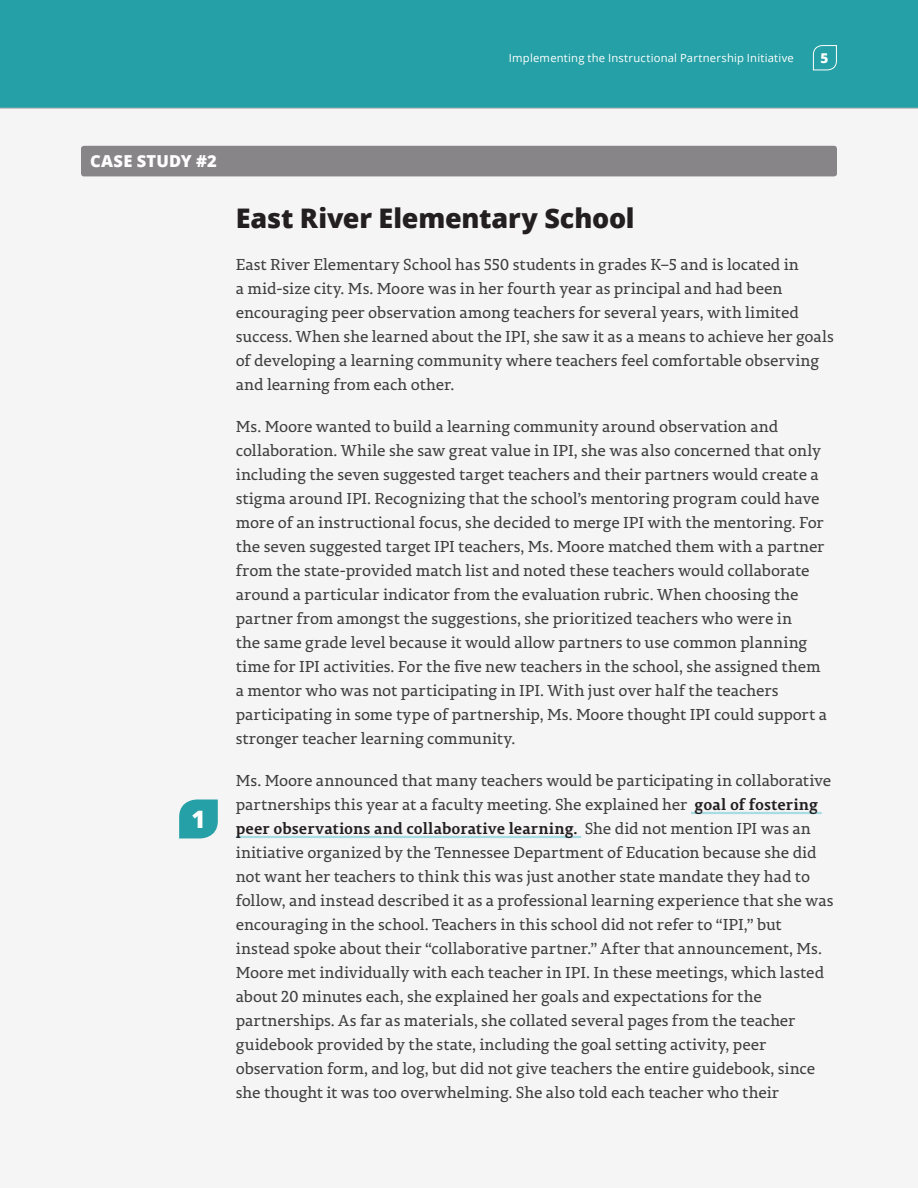
<style>
.page{position:relative;width:918px;height:1188px;background:#fff}
.page>*{position:absolute;margin:0;border:0;box-sizing:border-box;transform-origin:0 0}
.vignette_title{font:800 27px "Open Sans";letter-spacing:-.005em;color:#231f20}
.t1{font:800 24px "Open Sans";color:#fff}
.t2{font:800 16.5px "Open Sans";letter-spacing:.015em;color:#fff}
.vignette_body{font:15.75px/24px "Permian Slab Serif Typeface";letter-spacing:-.01em;color:#3e3e3f}
.t3{font:800 13.5px "Open Sans";color:#fff}
.t4{font:11.25px "Open Sans";letter-spacing:.02em;color:#fff}
.s1{font-weight:700;color:#231f20}
</style>
<div class="page">
<div style="left:0;top:0;width:918px;height:108px;background:#25a0a6"></div>
<svg style="left:813px;top:45px;width:24px;height:26px"></svg>
<hr style="left:691px;top:812px;width:131px;height:2px;background:#a7dce2">
<hr style="left:236px;top:836px;width:345px;height:2px;background:#a7dce2">
<svg style="left:179px;top:799px;width:39px;height:40px;background:#3ca9ae"></svg>
<div style="left:81px;top:146px;width:756px;height:30px;background:#8d8b8d;border-radius:3px"></div>
<p class="t4" style="left:509px;top:50px;width:286px">Implementing the Instructional Partnership Initiative</p>
<p class="t3" style="left:820px;top:48px;width:9px">5</p>
<p class="t2" style="left:90px;top:149px;width:128px">CASE STUDY #2</p>
<p class="t1" style="left:191px;top:801px;width:16px">1</p>
<h3 class="vignette_title" style="left:236px;top:198px;width:400px">East River Elementary School</h3>
<p class="vignette_body" style="left:236px;top:252px;width:600px">East River Elementary School has 550 students in grades K–5 and is located in<br>a mid-size city. Ms. Moore was in her fourth year as principal and had been encouraging peer observation among teachers for several years, with limited success. When she learned about the IPI, she saw it as a means to achieve her goals of developing a learning community where teachers feel comfortable observing and learning from each other.</p>
<p class="vignette_body" style="left:236px;top:414px;width:593px">Ms. Moore wanted to build a learning community around observation and collaboration. While she saw great value in IPI, she was also concerned that only including the seven suggested target teachers and their partners would create a stigma around IPI. Recognizing that the school’s mentoring program could have more of an instructional focus, she decided to merge IPI with the mentoring. For the seven suggested target IPI teachers, Ms. Moore matched them with a partner from the state-provided match list and noted these teachers would collaborate around a particular indicator from the evaluation rubric. When choosing the partner from amongst the suggestions, she prioritized teachers who were in<br>the same grade level because it would allow partners to use common planning time for IPI activities. For the five new teachers in the school, she assigned them a mentor who was not participating in IPI. With just over half the teachers participating in some type of partnership, Ms. Moore thought IPI could support a stronger teacher learning community.</p>
<p class="vignette_body" style="left:236px;top:768px;width:599px">Ms. Moore announced that many teachers would be participating in collaborative partnerships this year at a faculty meeting. She explained her <span class="s1">goal of fostering peer observations and collaborative learning.</span> She did not mention IPI was an initiative organized by the Tennessee Department of Education because she did not want her teachers to think this was just another state mandate they had to follow, and instead described it as a professional learning experience that she was encouraging in the school. Teachers in this school did not refer to “IPI,” but instead spoke about their “collaborative partner.” After that announcement, Ms.<br>Moore met individually with each teacher in IPI. In these meetings, which lasted about 20 minutes each, she explained her goals and expectations for the partnerships. As far as materials, she collated several pages from the teacher guidebook provided by the state, including the goal setting activity, peer observation form, and log, but did not give teachers the entire guidebook, since she thought it was too overwhelming. She also told each teacher who their</p>
</div>
